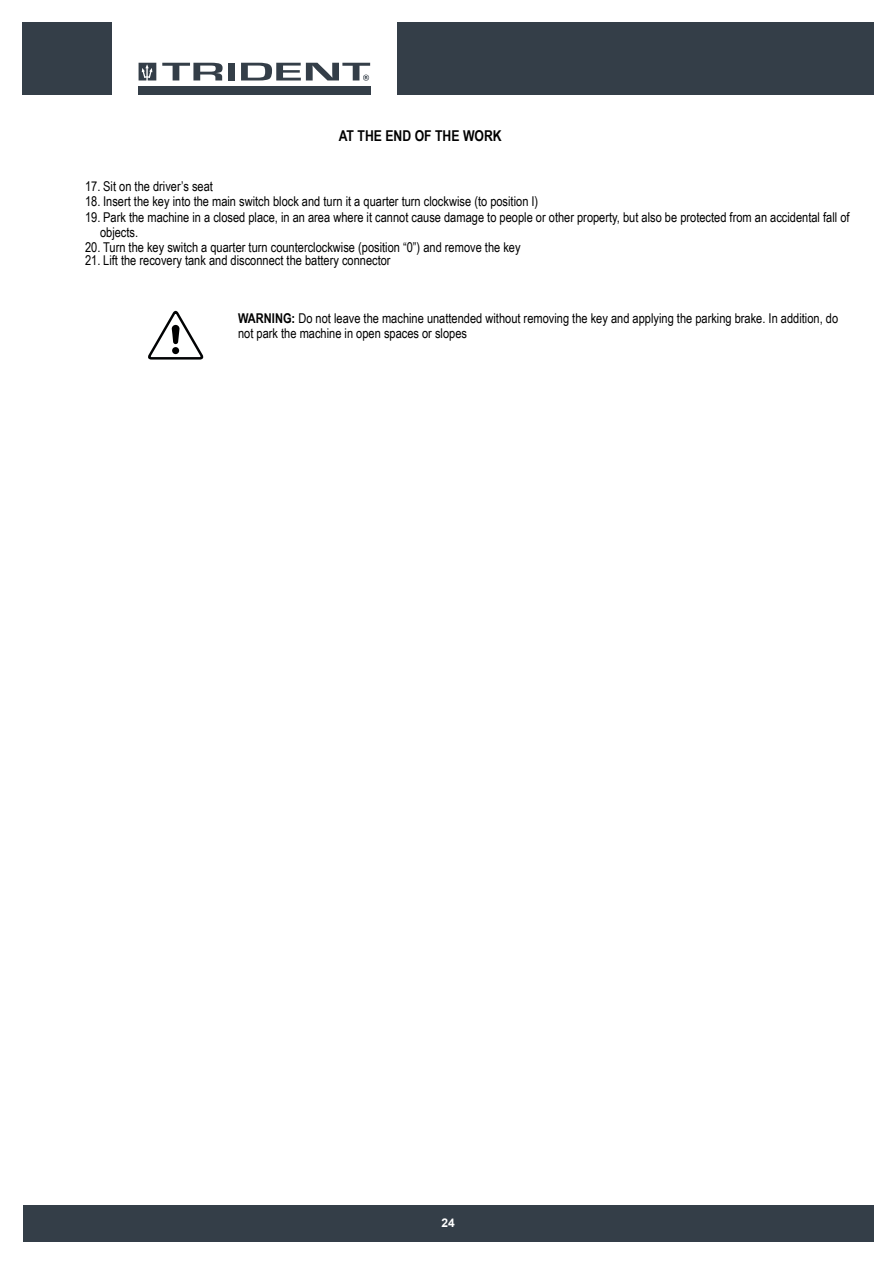
<style>
.page{position:relative;width:893px;height:1263px;background:#fff}
.page>*{position:absolute;margin:0;border:0;box-sizing:border-box;transform-origin:0 0}
.t1{font:700 15px "Arial Narrow";color:#000}
.t2{font:13.5px/14.9px "Arial Narrow";color:#000}
.t3{font:700 12px "Arial";color:#fff}
.s1{font-weight:700}
</style>
<div class="page">
<div style="left:23px;top:1205px;width:850px;height:37px;background:#343e48"></div>
<div style="left:397px;top:22px;width:476px;height:73px;background:#343e48"></div>
<svg style="left:162px;top:63px;width:61px;height:17px"></svg>
<div style="left:228px;top:63px;width:7px;height:17px;background:#343e48"></div>
<div style="left:138px;top:86px;width:233px;height:9px;background:#343e48"></div>
<svg style="left:139px;top:63px;width:17px;height:17px"></svg>
<svg style="left:241px;top:63px;width:129px;height:18px"></svg>
<div style="left:22px;top:22px;width:90px;height:73px;background:#343e48"></div>
<svg style="left:148px;top:311px;width:56px;height:49px"></svg>
<p class="t1" style="left:339px;top:124px;width:165px">AT THE END OF THE WORK</p>
<p class="t2" style="left:85px;top:178px;width:129px">17. Sit on the driver’s seat</p>
<p class="t2" style="left:85px;top:193px;width:455px">18. Insert the key into the main switch block and turn it a quarter turn clockwise (to position I)</p>
<p class="t2" style="left:100px;top:209px;width:751px;text-indent:-15px">19. Park the machine in a closed place, in an area where it cannot cause damage to people or other property, but also be protected from an accidental fall of objects.</p>
<p class="t2" style="left:85px;top:239px;width:437px">20. Turn the key switch a quarter turn counterclockwise (position “0”) and remove the key</p>
<p class="t2" style="left:85px;top:253px;width:307px">21. Lift the recovery tank and disconnect the battery connector</p>
<p class="t2" style="left:238px;top:310px;width:602px"><span class="s1">WARNING:</span> Do not leave the machine unattended without removing the key and applying the parking brake. In addition, do not park the machine in open spaces or slopes</p>
<p class="t3" style="left:441px;top:1214px;width:15px">24</p>
</div>
